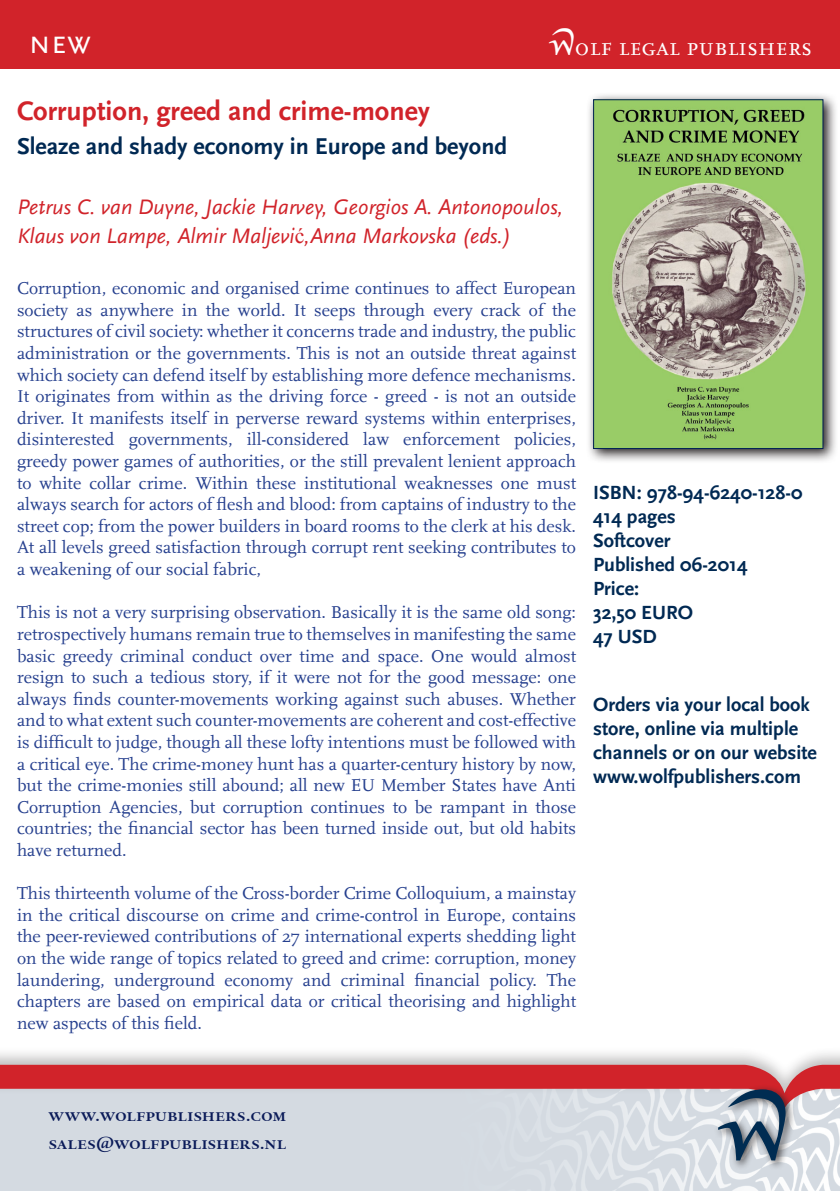
<style>
.page{position:relative;width:840px;height:1191px;background:#fff}
.page>*{position:absolute;margin:0;border:0;box-sizing:border-box;transform-origin:0 0}
.t1{font:33.6px "Scala Sans Caps";color:#fff}
.t2{font:700 28px "Scala Sans";color:#d1232a}
.t3{font:25.2px "Scala Caps";color:#fff}
.t4{font:700 24px "Scala Sans";color:#002953}
.t5{font:italic 22px/28.8px "Scala Sans";color:#d1232a}
.t6{font:700 20px/24px "Scala Sans";color:#002953}
.t7{font:18px/21.6px "Scala";color:#253f8e;text-align:justify}
.t8{font:18px "Haarlemmer MT Medium SC";letter-spacing:.005em;color:#0a1a58}
.s1{font-family:"WL Pfont";font-size:33.6px}
.s2{font-family:"Times New Roman";font-style:normal}
</style>
<div class="page">
<div style="left:0;top:0;width:839px;height:68px;background:#d1232a"></div>
<svg style="left:589px;top:95px;width:247px;height:366px;background:#bab9b9"></svg>
<img style="left:594px;top:101px;width:227px;height:346px">
<div style="left:592px;top:99px;width:231px;height:350px;border:1px solid #001f55"></div>
<div style="left:0;top:1160px;width:394px;height:31px;background:#d4dae1"></div>
<img style="left:394px;top:1160px;width:445px;height:31px">
<div style="left:0;top:1047px;width:839px;height:66px;background:#231f20;opacity:.3"></div>
<div style="left:713px;top:1084px;width:82px;height:86px;background:#231f20;opacity:.75"></div>
<svg style="left:0;top:1064px;width:839px;height:96px;background:#d0aab1"></svg>
<h1 class="t1" style="left:28px;top:24px;width:65px">new</h1>
<h3 class="t3" style="left:548px;top:32px;width:264px"><span class="s1">a</span>olf legal publishers</h3>
<p class="t2" style="left:17px;top:96px;width:414px">Corruption, greed and crime-money</p>
<p class="t4" style="left:17px;top:133px;width:491px">Sleaze and shady economy in Europe and beyond</p>
<p class="t5" style="left:17px;top:193px;width:547px">Petrus C. van Duyne, Jackie Harvey, Georgios A. Antonopoulos,<br>Klaus von Lampe, Almir Maljevi<span class="s2">ć</span>,Anna Markovska (eds.)</p>
<p class="t7" style="left:17px;top:277px;width:560px">Corruption, economic and organised crime continues to affect European society as anywhere in the world. It seeps through every crack of the structures of civil society: whether it concerns trade and industry, the public administration or the governments. This is not an outside threat against which society can defend itself by establishing more defence mechanisms.<br>It originates from within as the driving force - greed - is not an outside driver. It manifests itself in perverse reward systems within enterprises, disinterested governments, ill-considered law enforcement policies, greedy power games of authorities, or the still prevalent lenient approach to white collar crime. Within these institutional weaknesses one must always search for actors of flesh and blood: from captains of industry to the street cop; from the power builders in board rooms to the clerk at his desk.<br>At all levels greed satisfaction through corrupt rent seeking contributes to a weakening of our social fabric,</p>
<p class="t7" style="left:17px;top:601px;width:560px">This is not a very surprising observation. Basically it is the same old song: retrospectively humans remain true to themselves in manifesting the same basic greedy criminal conduct over time and space. One would almost resign to such a tedious story, if it were not for the good message: one always finds counter-movements working against such abuses. Whether and to what extent such counter-movements are coherent and cost-effective is difficult to judge, though all these lofty intentions must be followed with a critical eye. The crime-money hunt has a quarter-century history by now, but the crime-monies still abound; all new EU Member States have Anti Corruption Agencies, but corruption continues to be rampant in those countries; the financial sector has been turned inside out, but old habits have returned.</p>
<p class="t7" style="left:17px;top:882px;width:560px">This thirteenth volume of the Cross-border Crime Colloquium, a mainstay in the critical discourse on crime and crime-control in Europe, contains the peer-reviewed contributions of 27 international experts shedding light on the wide range of topics related to greed and crime: corruption, money laundering, underground economy and criminal financial policy. The chapters are based on empirical data or critical theorising and highlight new aspects of this field.</p>
<p class="t6" style="left:592px;top:481px;width:211px">ISBN: 978-94-6240-128-0</p>
<p class="t6" style="left:592px;top:505px;width:84px">414 pages</p>
<p class="t6" style="left:592px;top:529px;width:79px">Softcover</p>
<p class="t6" style="left:592px;top:553px;width:156px">Published 06-2014</p>
<p class="t6" style="left:592px;top:577px;width:48px">Price:</p>
<p class="t6" style="left:592px;top:601px;width:101px">32,50 EURO</p>
<p class="t6" style="left:592px;top:625px;width:65px">47 USD</p>
<p class="t6" style="left:592px;top:693px;width:225px">Orders via your local book store, online via multiple channels or on our website www.wolfpublishers.com</p>
<p class="t8" style="left:48px;top:1103px;width:239px">www.wolfpublishers.com</p>
<p class="t8" style="left:48px;top:1131px;width:239px">sales@wolfpublishers.nl</p>
</div>
